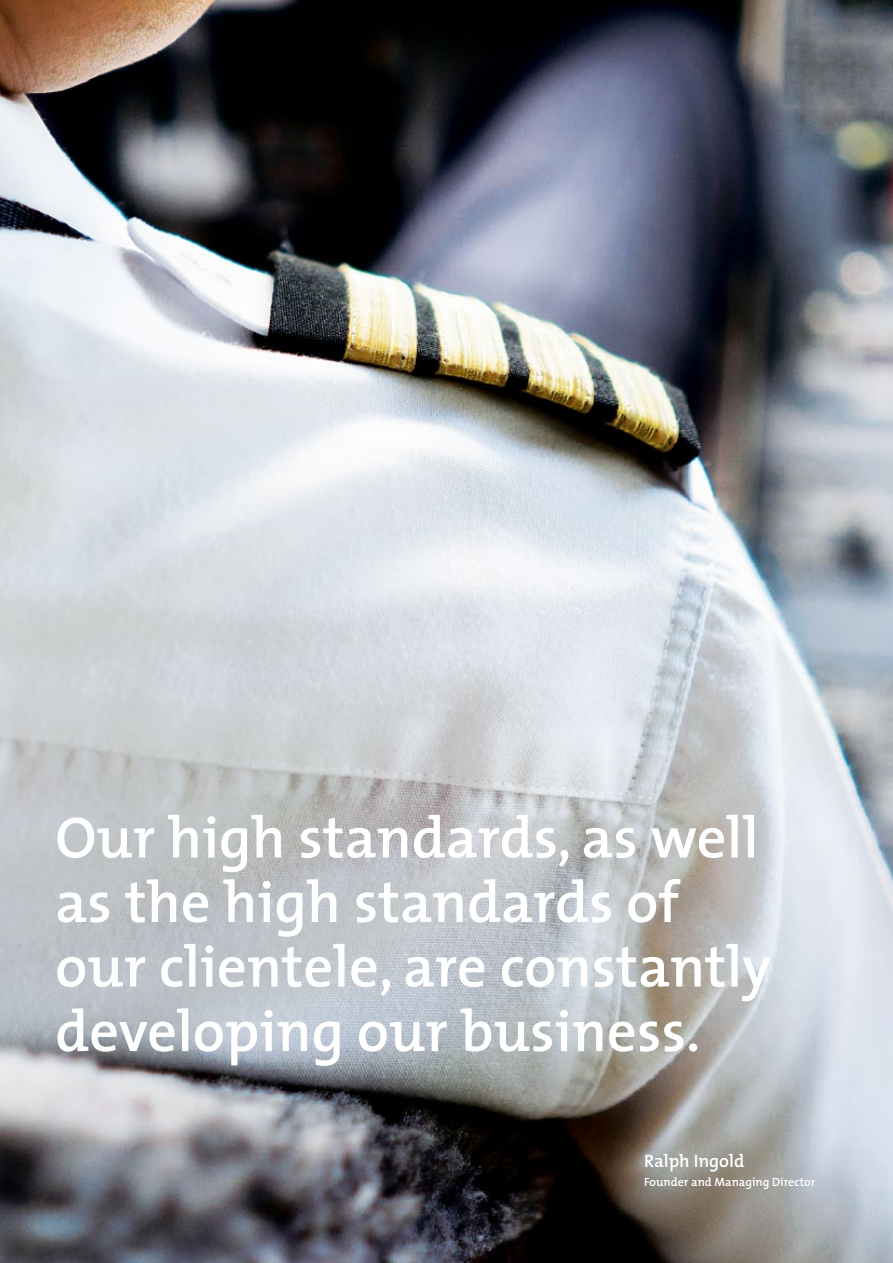
<style>
.page{position:relative;width:893px;height:1263px;background:#fff}
.page>*{position:absolute;margin:0;border:0;box-sizing:border-box;transform-origin:0 0}
.t1{font:600 58.5px/64.5px "The Mix";color:#fff}
.t2{font:600 18px "The Mix";color:#fff}
.t3{font:600 12px "The Mix";color:#fff}
</style>
<div class="page">
<img style="left:0;top:0;width:893px;height:1263px">
<p class="t1" style="left:55px;top:804px;width:717px">Our high standards, as well as the high standards of our clientele, are constantly developing our business.</p>
<p class="t2" style="left:644px;top:1145px;width:102px">Ralph Ingold</p>
<p class="t3" style="left:644px;top:1172px;width:173px">Founder and Managing Director</p>
</div>
